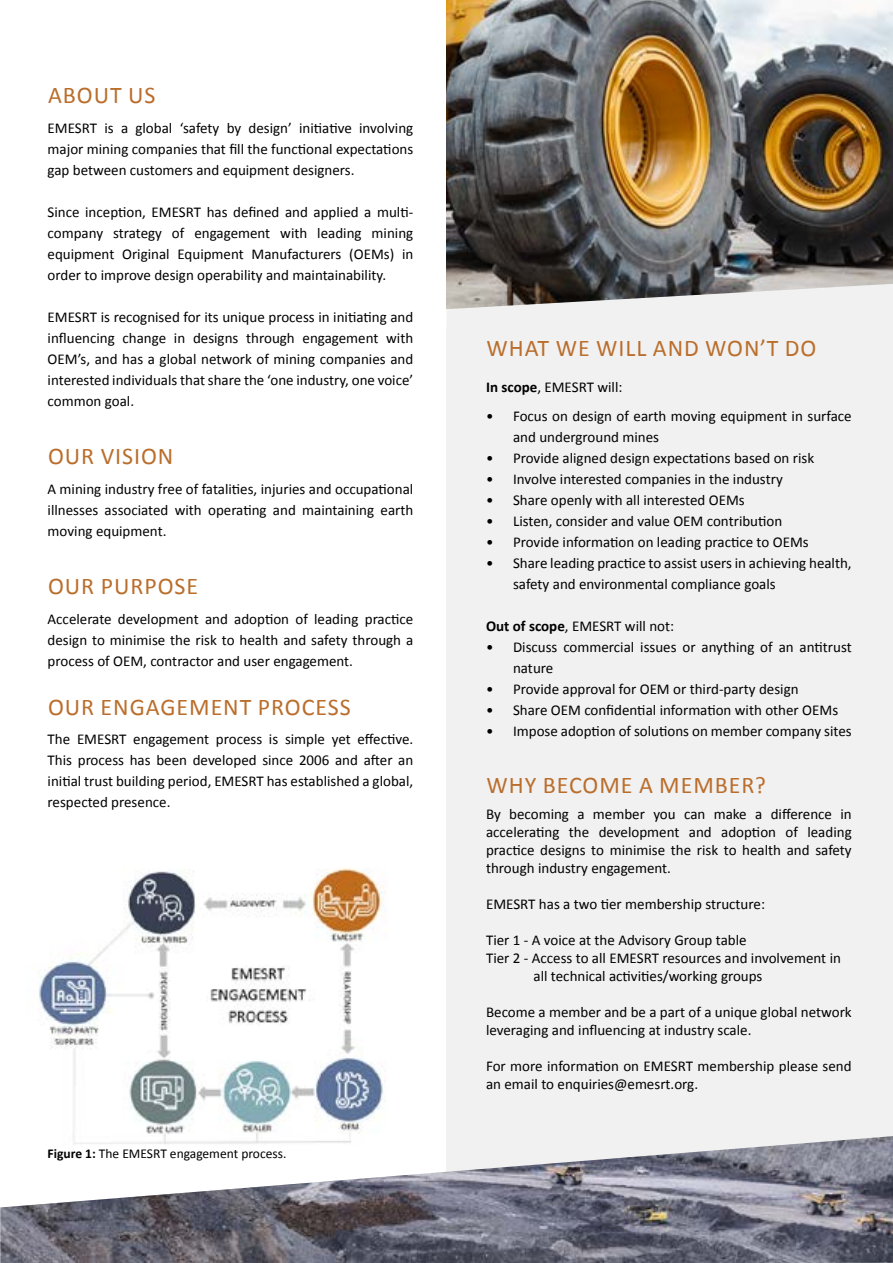
<style>
.page{position:relative;width:893px;height:1263px;background:#fff}
.page>*{position:absolute;margin:0;border:0;box-sizing:border-box;transform-origin:0 0}
.t1{font:24px "Calibri";letter-spacing:.04em;color:#ba6e2c}
.t2{font:15px/21px "Calibri";color:#000;text-align:justify}
.t3{font:13.5px "Calibri";color:#000}
.s1{font-weight:700}
</style>
<div class="page">
<div style="left:446px;top:327px;width:447px;height:914px;background:#f1f1f2"></div>
<img style="left:446px;top:0;width:447px;height:284px">
<img style="left:39px;top:868px;width:347px;height:268px">
<svg style="left:446px;top:284px;width:447px;height:43px"></svg>
<img style="left:0;top:1136px;width:893px;height:127px">
<h1 class="t1" style="left:48px;top:79px;width:109px">ABOUT US</h1>
<p class="t2" style="left:48px;top:117px;width:367px">EMESRT is a global ‘safety by design’ initiative involving major mining companies that fill the functional expectations gap between customers and equipment designers.</p>
<p class="t2" style="left:48px;top:201px;width:367px">Since inception, EMESRT has defined and applied a multi&shy;company strategy of engagement with leading mining equipment Original Equipment Manufacturers (OEMs) in order to improve design operability and maintainability.</p>
<p class="t2" style="left:48px;top:306px;width:367px">EMESRT is recognised for its unique process in initiating and influencing change in designs through engagement with OEM’s, and has a global network of mining companies and interested individuals that share the ‘one industry, one voice’ common goal.</p>
<h1 class="t1" style="left:48px;top:440px;width:127px">OUR VISION</h1>
<p class="t2" style="left:48px;top:478px;width:367px">A mining industry free of fatalities, injuries and occupational illnesses associated with operating and maintaining earth moving equipment.</p>
<h1 class="t1" style="left:48px;top:570px;width:152px">OUR PURPOSE</h1>
<p class="t2" style="left:48px;top:608px;width:367px">Accelerate development and adoption of leading practice design to minimise the risk to health and safety through a process of OEM, contractor and user engagement.</p>
<h1 class="t1" style="left:48px;top:690px;width:304px">OUR ENGAGEMENT PROCESS</h1>
<p class="t2" style="left:48px;top:728px;width:367px">The EMESRT engagement process is simple yet effective.<br>This process has been developed since 2006 and after an initial trust building period, EMESRT has established a global, respected presence.</p>
<p class="t3" style="left:48px;top:1144px;width:240px"><span class="s1">Figure 1:</span> The EMESRT engagement process.</p>
<h1 class="t1" style="left:486px;top:331px;width:331px">WHAT WE WILL AND WON’T DO</h1>
<p class="t2" style="left:486px;top:376px;width:138px"><span class="s1">In scope</span>, EMESRT will:</p>
<p class="t2" style="left:513px;top:405px;width:340px;text-indent:-27px">• Focus on design of earth moving equipment in surface and underground mines</p>
<p class="t2" style="left:486px;top:447px;width:330px">• Provide aligned design expectations based on risk</p>
<p class="t2" style="left:486px;top:468px;width:298px">• Involve interested companies in the industry</p>
<p class="t2" style="left:486px;top:489px;width:260px">• Share openly with all interested OEMs</p>
<p class="t2" style="left:486px;top:510px;width:298px">• Listen, consider and value OEM contribution</p>
<p class="t2" style="left:486px;top:531px;width:324px">• Provide information on leading practice to OEMs</p>
<p class="t2" style="left:513px;top:552px;width:340px;text-indent:-27px">• Share leading practice to assist users in achieving health, safety and environmental compliance goals</p>
<p class="t2" style="left:486px;top:615px;width:190px"><span class="s1">Out of scope</span>, EMESRT will not:</p>
<p class="t2" style="left:513px;top:636px;width:340px;text-indent:-27px">• Discuss commercial issues or anything of an antitrust nature</p>
<p class="t2" style="left:486px;top:678px;width:314px">• Provide approval for OEM or third-party design</p>
<p class="t2" style="left:486px;top:699px;width:354px">• Share OEM confidential information with other OEMs</p>
<p class="t2" style="left:486px;top:720px;width:367px">• Impose adoption of solutions on member company sites</p>
<h1 class="t1" style="left:486px;top:768px;width:281px">WHY BECOME A MEMBER?</h1>
<p class="t2" style="left:486px;top:805px;width:367px;line-height:18px">By becoming a member you can make a difference in accelerating the development and adoption of leading practice designs to minimise the risk to health and safety through industry engagement.</p>
<p class="t2" style="left:486px;top:893px;width:280px">EMESRT has a two tier membership structure:</p>
<p class="t2" style="left:486px;top:929px;width:262px">Tier 1 - A voice at the Advisory Group table</p>
<p class="t2" style="left:486px;top:947px;width:356px">Tier 2 - Access to all EMESRT resources and involvement in</p>
<p class="t2" style="left:533px;top:965px;width:230px">all technical activities/working groups</p>
<p class="t2" style="left:486px;top:1003px;width:367px;line-height:18px">Become a member and be a part of a unique global network leveraging and influencing at industry scale.</p>
<p class="t2" style="left:486px;top:1057px;width:367px;line-height:18px">For more information on EMESRT membership please send an email to enquiries@emesrt.org.</p>
</div>
